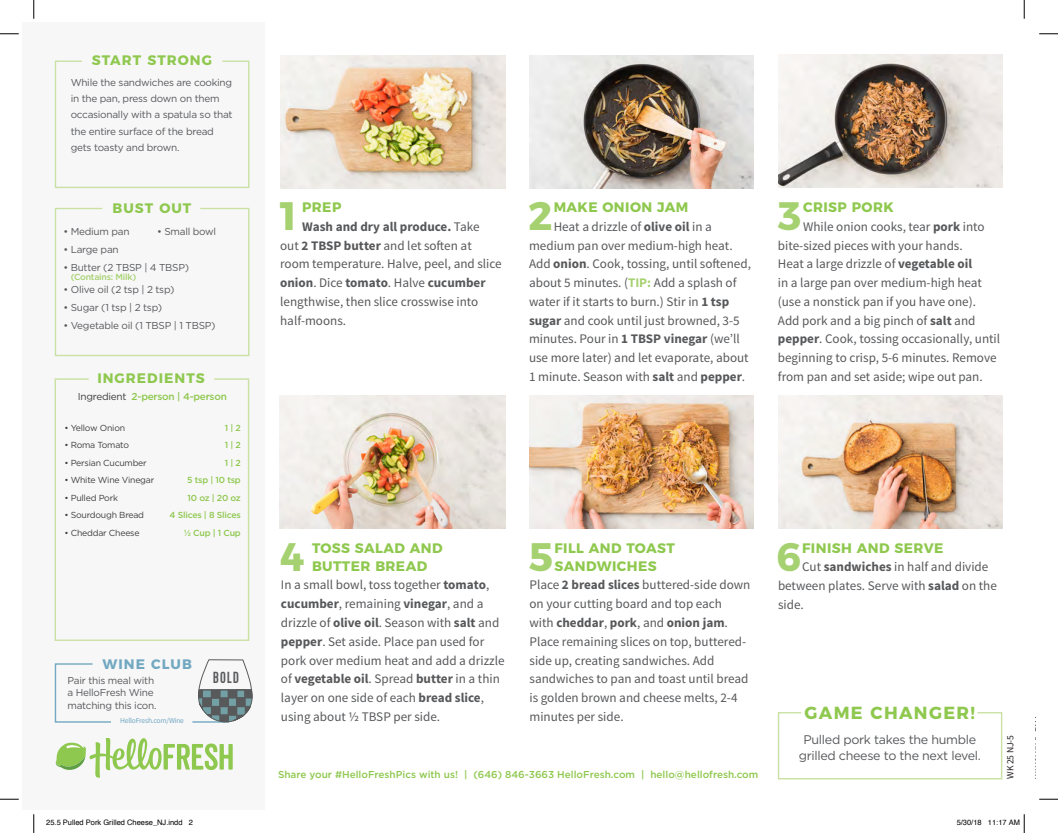
<style>
.page{position:relative;width:1058px;height:833px;background:#fff}
.page>*{position:absolute;margin:0;border:0;box-sizing:border-box;transform-origin:0 0}
.t1{font:700 39.62px "Montserrat";color:#a6d170}
.t2{font:700 17.5px "Montserrat";letter-spacing:.075em;color:#8fc84e}
.t3{font:16.12px "Kapra";color:#58595b}
.t4{font:700 13.75px/18.1px "Montserrat";letter-spacing:.03em;color:#8fc84e}
.t5{font:700 13.75px "Montserrat";letter-spacing:.075em;color:#8fc84e}
.t6{font:700 13.75px "Montserrat";letter-spacing:.075em;color:#72a8c1}
.t7{font:13.12px/18.8px "Source Sans Pro";color:#57585a}
.t8{font:12.5px/16.8px "Gotham";letter-spacing:-.025em;color:#57585a;text-align:center}
.t9{font:10px/16.2px "Gotham";letter-spacing:-.025em;color:#57585a}
.t10{font:500 10px "Gotham";color:#8fc84e}
.t11{font:500 10px "Gotham";letter-spacing:-.025em;color:#8fc84e}
.t12{font:9.62px "Source Sans Pro";letter-spacing:-.025em;color:#231f20}
.t13{font:8.75px "Gotham";letter-spacing:-.025em;color:#3e3e3f}
.t14{font:500 8.75px/17.5px "Gotham";letter-spacing:-.025em;color:#8fc84e;text-align:right}
.t15{font:500 8.75px "Gotham";letter-spacing:-.025em;color:#a6d170}
.t16{font:7.5px "Helvetica";color:#000}
.t17{font:7.5px "Source Sans Pro";letter-spacing:-.025em;color:#72a8c1}
.s1{font-weight:400;color:#3e3e3f}
.s2{font-weight:700}
.s3{font-weight:700;color:#a6d170}
</style>
<div class="page">
<div style="left:23px;top:23px;width:242px;height:787px;background:#f7f7f8"></div>
<img style="left:281px;top:55px;width:224px;height:133px">
<img style="left:529px;top:55px;width:225px;height:133px">
<img style="left:529px;top:395px;width:224px;height:133px">
<img style="left:280px;top:395px;width:225px;height:133px">
<img style="left:778px;top:55px;width:224px;height:132px">
<img style="left:778px;top:395px;width:224px;height:133px">
<svg style="left:54px;top:207px;width:196px;height:150px"></svg>
<svg style="left:54px;top:378px;width:196px;height:263px"></svg>
<svg style="left:54px;top:60px;width:196px;height:128px"></svg>
<svg style="left:54px;top:663px;width:57px;height:60px"></svg>
<hr style="left:193px;top:721px;width:35px;height:1px;background:#72a8c1">
<svg style="left:198px;top:659px;width:54px;height:64px"></svg>
<svg style="left:56px;top:738px;width:177px;height:39px"></svg>
<svg style="left:777px;top:712px;width:226px;height:68px"></svg>
<svg style="left:0;top:33px;width:19px;height:2px"></svg>
<svg style="left:1039px;top:33px;width:19px;height:2px"></svg>
<svg style="left:0;top:798px;width:19px;height:2px"></svg>
<svg style="left:1039px;top:798px;width:19px;height:2px"></svg>
<svg style="left:33px;top:0;width:2px;height:19px"></svg>
<svg style="left:33px;top:814px;width:2px;height:19px"></svg>
<svg style="left:1023px;top:0;width:2px;height:19px"></svg>
<svg style="left:1023px;top:814px;width:2px;height:19px"></svg>
<p class="t5" style="left:92px;top:49px;width:122px">START STRONG</p>
<p class="t9" style="left:71px;top:74px;width:163px">While the sandwiches are cooking in the pan, press down on them occasionally with a spatula so that the entire surface of the bread gets toasty and brown.</p>
<p class="t4" style="left:112px;top:198px;width:80px">BUST OUT</p>
<p class="t9" style="left:157px;top:223px;width:61px">• Small bowl</p>
<p class="t9" style="left:63px;top:223px;width:68px">• Medium pan</p>
<p class="t9" style="left:63px;top:241px;width:57px">• Large pan</p>
<p class="t9" style="left:63px;top:259px;width:127px">• Butter (2 TBSP | 4 TBSP)</p>
<p class="t15" style="left:71px;top:271px;width:67px">(Contains: Milk)</p>
<p class="t9" style="left:63px;top:281px;width:112px">• Olive oil (2 tsp | 2 tsp)</p>
<p class="t9" style="left:63px;top:299px;width:100px">• Sugar (1 tsp | 2 tsp)</p>
<p class="t9" style="left:63px;top:317px;width:154px">• Vegetable oil (1 TBSP | 1 TBSP)</p>
<p class="t5" style="left:97px;top:366px;width:109px">INGREDIENTS</p>
<p class="t11" style="left:78px;top:390px;width:151px"><span class="s1">Ingredient</span> 2-person | 4-person</p>
<p class="t14" style="left:170px;top:419px;width:73px">1 | 2<br>1 | 2<br>1 | 2<br>5 tsp | 10 tsp<br>10 oz | 20 oz<br>4 Slices | 8 Slices ½ Cup | 1 Cup</p>
<p class="t13" style="left:64px;top:422px;width:62px">• Yellow Onion</p>
<p class="t13" style="left:64px;top:439px;width:66px">• Roma Tomato</p>
<p class="t13" style="left:64px;top:457px;width:84px">• Persian Cucumber</p>
<p class="t13" style="left:64px;top:474px;width:91px">• White Wine Vinegar</p>
<p class="t13" style="left:64px;top:492px;width:55px">• Pulled Pork</p>
<p class="t13" style="left:64px;top:509px;width:81px">• Sourdough Bread</p>
<p class="t13" style="left:64px;top:527px;width:77px">• Cheddar Cheese</p>
<p class="t6" style="left:103px;top:653px;width:91px">WINE CLUB</p>
<p class="t9" style="left:68px;top:673px;width:90px;line-height:12.5px">Pair this meal with a HelloFresh Wine matching this icon.</p>
<p class="t17" style="left:120px;top:716px;width:65px">HelloFresh.com/Wine</p>
<p class="t3" style="left:213px;top:668px;width:27px">BOLD</p>
<h1 class="t1" style="left:276px;top:183px;width:26px">1</h1>
<p class="t4" style="left:302px;top:197px;width:41px">PREP</p>
<p class="t7" style="left:280px;top:217px;width:223px;text-indent:22px"><span class="s2">Wash and dry all produce.</span> Take<br>out <span class="s2">2 TBSP butter</span> and let soften at room temperature. Halve, peel, and slice <span class="s2">onion</span>. Dice <span class="s2">tomato</span>. Halve <span class="s2">cucumber </span>lengthwise, then slice crosswise into half-moons.</p>
<h1 class="t1" style="left:528px;top:183px;width:26px">2</h1>
<p class="t4" style="left:553px;top:197px;width:136px">MAKE ONION JAM</p>
<p class="t7" style="left:529px;top:217px;width:223px;text-indent:25px">Heat a drizzle of <span class="s2">olive oil</span> in a medium pan over medium-high heat.<br>Add <span class="s2">onion</span>. Cook, tossing, until softened, about 5 minutes. (<span class="s3">TIP:</span> Add a splash of water if it starts to burn.) Stir in <span class="s2">1 tsp sugar</span> and cook until just browned, 3-5 minutes. Pour in <span class="s2">1 TBSP vinegar</span> (we’ll use more later) and let evaporate, about 1 minute. Season with <span class="s2">salt</span> and <span class="s2">pepper</span>.</p>
<h1 class="t1" style="left:777px;top:183px;width:26px">3</h1>
<p class="t4" style="left:803px;top:197px;width:92px">CRISP PORK</p>
<p class="t7" style="left:778px;top:217px;width:224px;text-indent:25px">While onion cooks, tear <span class="s2">pork</span> into bite-sized pieces with your hands.<br>Heat a large drizzle of <span class="s2">vegetable oil<br></span>in a large pan over medium-high heat (use a nonstick pan if you have one).<br>Add pork and a big pinch of <span class="s2">salt</span> and <span class="s2">pepper</span>. Cook, tossing occasionally, until beginning to crisp, 5-6 minutes. Remove from pan and set aside; wipe out pan.</p>
<h1 class="t1" style="left:280px;top:524px;width:26px">4</h1>
<p class="t4" style="left:312px;top:537px;width:132px">TOSS SALAD AND<br>BUTTER BREAD</p>
<p class="t7" style="left:281px;top:576px;width:225px">In a small bowl, toss together <span class="s2">tomato</span>, <span class="s2">cucumber</span>, remaining <span class="s2">vinegar</span>, and a drizzle of <span class="s2">olive oil</span>. Season with <span class="s2">salt</span> and <span class="s2">pepper</span>. Set aside. Place pan used for pork over medium heat and add a drizzle of <span class="s2">vegetable oil</span>. Spread <span class="s2">butter</span> in a thin layer on one side of each <span class="s2">bread slice</span>, using about ½ TBSP per side.</p>
<h1 class="t1" style="left:529px;top:524px;width:26px">5</h1>
<p class="t4" style="left:554px;top:537px;width:122px">FILL AND TOAST<br>SANDWICHES</p>
<p class="t7" style="left:529px;top:576px;width:222px">Place <span class="s2">2 bread slices</span> buttered-side down on your cutting board and top each<br>with <span class="s2">cheddar</span>, <span class="s2">pork</span>, and <span class="s2">onion jam</span>.<br>Place remaining slices on top, buttered&shy;side up, creating sandwiches. Add sandwiches to pan and toast until bread is golden brown and cheese melts, 2-4 minutes per side.</p>
<p class="t10" style="left:278px;top:767px;width:482px">Share your #HelloFreshPics with us! | (646) 846-3663 HelloFresh.com | hello@hellofresh.com</p>
<h1 class="t1" style="left:776px;top:524px;width:26px">6</h1>
<p class="t4" style="left:802px;top:537px;width:143px">FINISH AND SERVE</p>
<p class="t7" style="left:778px;top:557px;width:220px;text-indent:24px">Cut <span class="s2">sandwiches</span> in half and divide between plates. Serve with <span class="s2">salad</span> on the side.</p>
<h2 class="t2" style="left:804px;top:698px;width:172px">GAME CHANGER!</h2>
<p class="t8" style="left:798px;top:730px;width:184px">Pulled pork takes the humble grilled cheese to the next level.</p>
<p class="t12" style="left:1004px;top:778px;width:44px;rotate:-90deg">WK 25 NJ-5</p>
<p class="t12" style="left:1032px;top:778px;width:64px;rotate:-90deg">WK XX XX-5_FAM</p>
<p class="t16" style="left:46px;top:817px;width:148px">25.5 Pulled Pork Grilled Cheese_NJ.indd 2</p>
<p class="t16" style="left:956px;top:817px;width:65px">5/30/18 11:17 AM</p>
</div>
